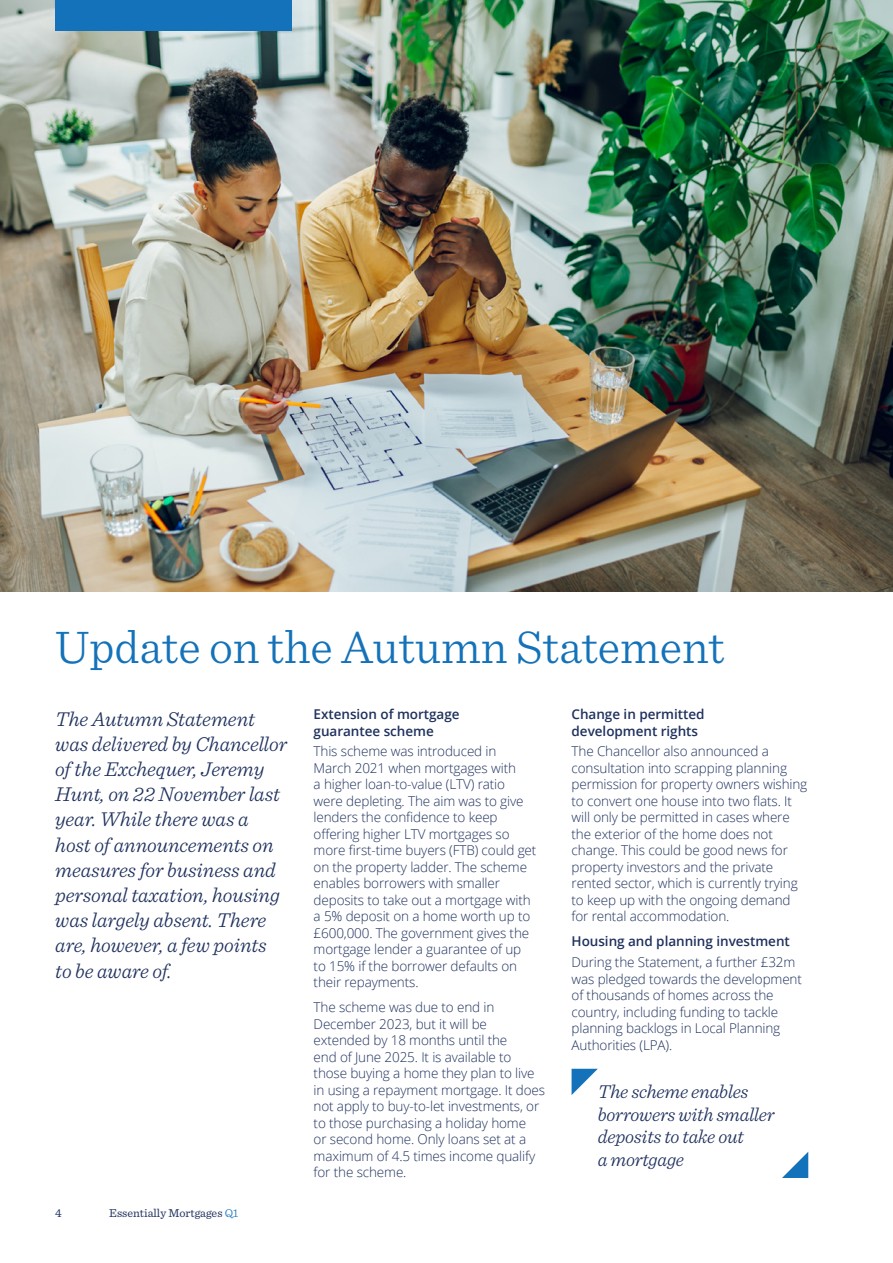
<style>
.page{position:relative;width:893px;height:1263px;background:#fff}
.page>*{position:absolute;margin:0;border:0;box-sizing:border-box;transform-origin:0 0}
.t1{font:300 48px "Sentinel";color:#1372b9}
.t2{font:italic 300 21px/25.2px "Sentinel";letter-spacing:-.005em;color:#1f315e}
.t3{font:italic 300 19.5px/22.5px "Sentinel";letter-spacing:-.01em;color:#1f315e}
.t4{font:300 13.5px/16.5px "Open Sans";letter-spacing:-.01em;color:#1f315e}
.t5{font:600 13.5px/16.5px "Open Sans";letter-spacing:-.005em;color:#1f315e}
.t6{font:12px "Sentinel";color:#1f315e}
.s1{font-weight:300;color:#1372b9}
</style>
<div class="page">
<img style="left:0;top:0;width:893px;height:592px">
<div style="left:55px;top:0;width:237px;height:31px;background:#1372b9"></div>
<svg style="left:572px;top:1069px;width:26px;height:26px"></svg>
<svg style="left:782px;top:1152px;width:26px;height:26px"></svg>
<h1 class="t1" style="left:55px;top:612px;width:671px">Update on the Autumn Statement</h1>
<p class="t2" style="left:55px;top:704px;width:233px">The Autumn Statement was delivered by Chancellor of the Exchequer, Jeremy<br>Hunt, on 22 November last year. While there was a host of announcements on measures for business and personal taxation, housing was largely absent. There are, however, a few points to be aware of.</p>
<p class="t5" style="left:314px;top:706px;width:148px">Extension of mortgage guarantee scheme</p>
<p class="t4" style="left:314px;top:743px;width:224px">This scheme was introduced in<br>March 2021 when mortgages with<br>a higher loan-to-value (LTV) ratio were depleting. The aim was to give lenders the confidence to keep offering higher LTV mortgages so more first-time buyers (FTB) could get on the property ladder. The scheme enables borrowers with smaller deposits to take out a mortgage with a 5% deposit on a home worth up to £600,000. The government gives the mortgage lender a guarantee of up to 15% if the borrower defaults on their repayments.</p>
<p class="t4" style="left:314px;top:999px;width:233px">The scheme was due to end in<br>December 2023, but it will be extended by 18 months until the<br>end of June 2025. It is available to those buying a home they plan to live in using a repayment mortgage. It does not apply to buy-to-let investments, or to those purchasing a holiday home<br>or second home. Only loans set at a maximum of 4.5 times income qualify for the scheme.</p>
<p class="t6" style="left:55px;top:1204px;width:8px">4</p>
<p class="t6" style="left:109px;top:1204px;width:130px">Essentially Mortgages <span class="s1">Q1</span></p>
<p class="t5" style="left:572px;top:705px;width:134px">Change in permitted development rights</p>
<p class="t4" style="left:572px;top:743px;width:237px">The Chancellor also announced a consultation into scrapping planning permission for property owners wishing to convert one house into two flats. It will only be permitted in cases where the exterior of the home does not change. This could be good news for property investors and the private rented sector, which is currently trying to keep up with the ongoing demand for rental accommodation.</p>
<p class="t5" style="left:572px;top:933px;width:220px">Housing and planning investment</p>
<p class="t4" style="left:572px;top:953px;width:232px">During the Statement, a further £32m was pledged towards the development of thousands of homes across the country, including funding to tackle planning backlogs in Local Planning Authorities (LPA).</p>
<h3 class="t3" style="left:598px;top:1079px;width:178px">The scheme enables borrowers with smaller deposits to take out<br>a mortgage</h3>
</div>
